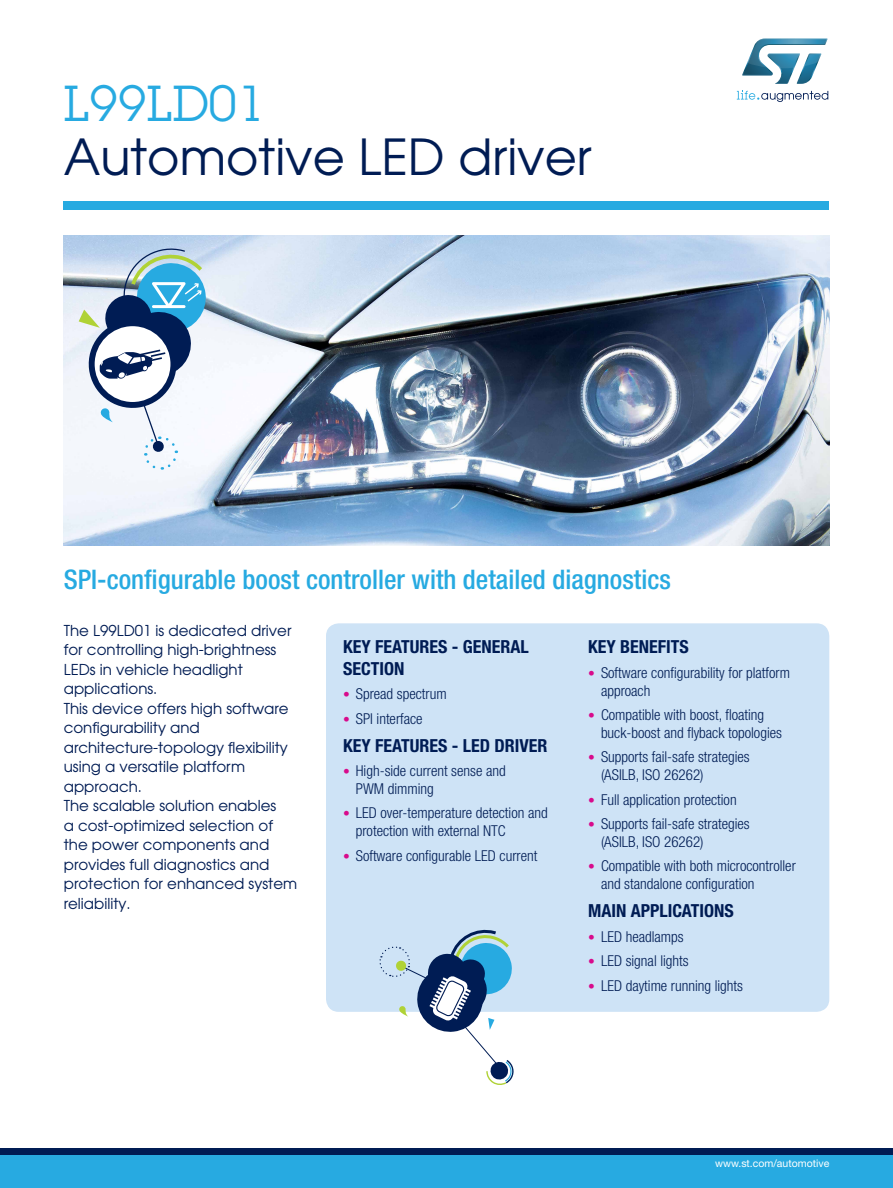
<style>
.page{position:relative;width:893px;height:1188px;background:#fff}
.page>*{position:absolute;margin:0;border:0;box-sizing:border-box;transform-origin:0 0}
.t1{font:49.5px "Avant Garde";color:#001c54}
.t2{font:49.5px "Lubalin Graph Std";color:#27aae1}
.t3{font:500 condensed 27px "Helvetica Neue LT Std";color:#27aae1}
.t4{font:700 condensed 18px/21.6px "Helvetica Neue LT Std";color:#001c54}
.t5{font:300 condensed 15px/18px "Helvetica Neue LT Std";color:#001c54}
.t6{font:15px/19.5px "Avant Garde";color:#001c54}
.t7{font:10.5px "Helvetica Neue LT Std";color:#fff}
.s1{font-size:13.5px;color:#d80b8c}
</style>
<div class="page">
<div style="left:0;top:1154px;width:893px;height:34px;background:#27aae1"></div>
<div style="left:0;top:1148px;width:893px;height:6px;background:#001c54"></div>
<svg style="left:737px;top:91px;width:91px;height:11px"></svg>
<svg style="left:742px;top:38px;width:86px;height:46px"></svg>
<div style="left:64px;top:201px;width:765px;height:9px;background:#27aae1"></div>
<img style="left:64px;top:235px;width:765px;height:311px">
<div style="left:326px;top:623px;width:503px;height:389px;background:#cee3f6;border-radius:13px"></div>
<svg style="left:79px;top:244px;width:129px;height:227px"></svg>
<svg style="left:379px;top:929px;width:135px;height:156px"></svg>
<h1 class="t2" style="left:64px;top:72px;width:203px">L99LD01</h1>
<h1 class="t1" style="left:64px;top:126px;width:529px">Automotive LED driver</h1>
<h2 class="t3" style="left:64px;top:564px;width:609px">SPI-configurable boost controller with detailed diagnostics</h2>
<p class="t6" style="left:64px;top:620px;width:235px">The L99LD01 is dedicated driver for controlling high-brightness<br>LEDs in vehicle headlight applications.<br>This device offers high software configurability and architecture-topology flexibility using a versatile platform approach.<br>The scalable solution enables<br>a cost-optimized selection of the power components and provides full diagnostics and protection for enhanced system reliability.</p>
<p class="t4" style="left:343px;top:636px;width:187px">KEY FEATURES - GENERAL<br>SECTION</p>
<p class="t5" style="left:343px;top:685px;width:105px"><span class="s1">•</span> Spread spectrum</p>
<p class="t5" style="left:343px;top:709px;width:81px"><span class="s1">•</span> SPI interface</p>
<p class="t4" style="left:343px;top:734px;width:206px">KEY FEATURES - LED DRIVER</p>
<p class="t5" style="left:356px;top:762px;width:151px;text-indent:-13px"><span class="s1">•</span> High-side current sense and<br>PWM dimming</p>
<p class="t5" style="left:356px;top:804px;width:193px;text-indent:-13px"><span class="s1">•</span> LED over-temperature detection and protection with external NTC</p>
<p class="t5" style="left:343px;top:846px;width:196px"><span class="s1">•</span> Software configurable LED current</p>
<p class="t4" style="left:588px;top:636px;width:102px">KEY BENEFITS</p>
<p class="t5" style="left:601px;top:663px;width:191px;text-indent:-13px"><span class="s1">•</span> Software configurability for platform approach</p>
<p class="t5" style="left:601px;top:706px;width:182px;text-indent:-13px"><span class="s1">•</span> Compatible with boost, floating buck-boost and flyback topologies</p>
<p class="t5" style="left:601px;top:748px;width:150px;text-indent:-13px"><span class="s1">•</span> Supports fail-safe strategies (ASILB, ISO 26262)</p>
<p class="t5" style="left:588px;top:790px;width:150px"><span class="s1">•</span> Full application protection</p>
<p class="t5" style="left:601px;top:815px;width:150px;text-indent:-13px"><span class="s1">•</span> Supports fail-safe strategies (ASILB, ISO 26262)</p>
<p class="t5" style="left:601px;top:857px;width:196px;text-indent:-13px"><span class="s1">•</span> Compatible with both microcontroller and standalone configuration</p>
<p class="t4" style="left:588px;top:900px;width:147px">MAIN APPLICATIONS</p>
<p class="t5" style="left:588px;top:927px;width:97px"><span class="s1">•</span> LED headlamps</p>
<p class="t5" style="left:588px;top:952px;width:102px"><span class="s1">•</span> LED signal lights</p>
<p class="t5" style="left:588px;top:976px;width:156px"><span class="s1">•</span> LED daytime running lights</p>
<p class="t7" style="left:715px;top:1157px;width:116px">www.st.com/automotive</p>
</div>
